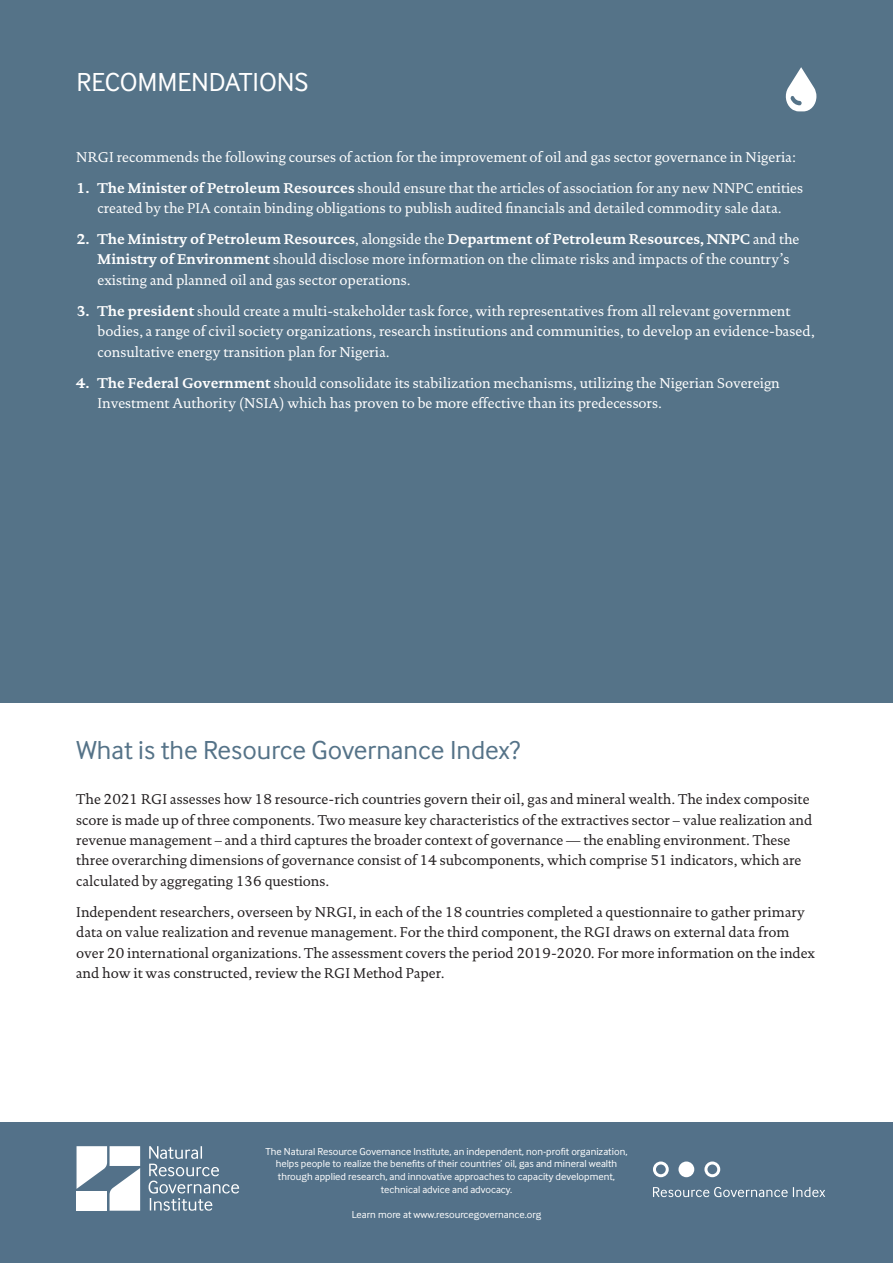
<style>
.page{position:relative;width:893px;height:1263px;background:#fff}
.page>*{position:absolute;margin:0;border:0;box-sizing:border-box;transform-origin:0 0}
.t1{font:27px "Inter Face";color:#557388}
.t2{font:27px "Inter Face";letter-spacing:-.005em;color:#fff}
.t3{font:14.4px/20.4px "DTL Documenta T";color:#fff}
.t4{font:14.4px/20.4px "DTL Documenta T";color:#231f20}
.t5{font:10.5px/12.6px "Inter Face";color:#fff;text-align:center}
.s1{font-weight:700}
</style>
<div class="page">
<div style="left:0;top:1122px;width:893px;height:141px;background:#537189"></div>
<div style="left:0;top:0;width:893px;height:703px;background:#557388"></div>
<svg style="left:76px;top:1146px;width:64px;height:65px"></svg>
<svg style="left:149px;top:1146px;width:90px;height:65px"></svg>
<svg style="left:653px;top:1187px;width:172px;height:10px"></svg>
<svg style="left:653px;top:1161px;width:16px;height:16px"></svg>
<svg style="left:704px;top:1161px;width:16px;height:16px"></svg>
<div style="left:678px;top:1161px;width:16px;height:16px;background:#fff;border-radius:50%"></div>
<svg style="left:785px;top:67px;width:31px;height:44px"></svg>
<h1 class="t2" style="left:77px;top:67px;width:233px">RECOMMENDATIONS</h1>
<p class="t3" style="left:76px;top:146px;width:721px">NRGI recommends the following courses of action for the improvement of oil and gas sector governance in Nigeria:</p>
<p class="t3" style="left:76px;top:177px;width:728px;text-align:center"><span class="s1">1. The Minister of Petroleum Resources</span> should ensure that the articles of association for any new NNPC entities created by the PIA contain binding obligations to publish audited financials and detailed commodity sale data.</p>
<p class="t3" style="left:98px;top:229px;width:703px;text-indent:-21px"><span class="s1">2. The Ministry of Petroleum Resources</span>, alongside the <span class="s1">Department of Petroleum Resources, NNPC</span> and the<br><span class="s1">Ministry of Environment</span> should disclose more information on the climate risks and impacts of the country’s existing and planned oil and gas sector operations.</p>
<p class="t3" style="left:98px;top:301px;width:719px;text-indent:-21px"><span class="s1">3. The president</span> should create a multi-stakeholder task force, with representatives from all relevant government bodies, a range of civil society organizations, research institutions and communities, to develop an evidence-based, consultative energy transition plan for Nigeria.</p>
<p class="t3" style="left:98px;top:373px;width:684px;text-indent:-21px"><span class="s1">4. The Federal Government</span> should consolidate its stabilization mechanisms, utilizing the Nigerian Sovereign<br>Investment Authority (NSIA) which has proven to be more effective than its predecessors.</p>
<h1 class="t1" style="left:77px;top:735px;width:445px">What is the Resource Governance Index?</h1>
<p class="t4" style="left:76px;top:789px;width:737px">The 2021 RGI assesses how 18 resource-rich countries govern their oil, gas and mineral wealth. The index composite score is made up of three components. Two measure key characteristics of the extractives sector – value realization and revenue management – and a third captures the broader context of governance — the enabling environment. These three overarching dimensions of governance consist of 14 subcomponents, which comprise 51 indicators, which are calculated by aggregating 136 questions.</p>
<p class="t4" style="left:76px;top:902px;width:740px">Independent researchers, overseen by NRGI, in each of the 18 countries completed a questionnaire to gather primary data on value realization and revenue management. For the third component, the RGI draws on external data from over 20 international organizations. The assessment covers the period 2019-2020. For more information on the index and how it was constructed, review the RGI Method Paper.</p>
<p class="t5" style="left:265px;top:1145px;width:363px">The Natural Resource Governance Institute, an independent, non-profit organization, helps people to realize the benefits of their countries’ oil, gas and mineral wealth through applied research, and innovative approaches to capacity development, technical advice and advocacy.</p>
<p class="t5" style="left:352px;top:1208px;width:191px">Learn more at www.resourcegovernance.org</p>
</div>
